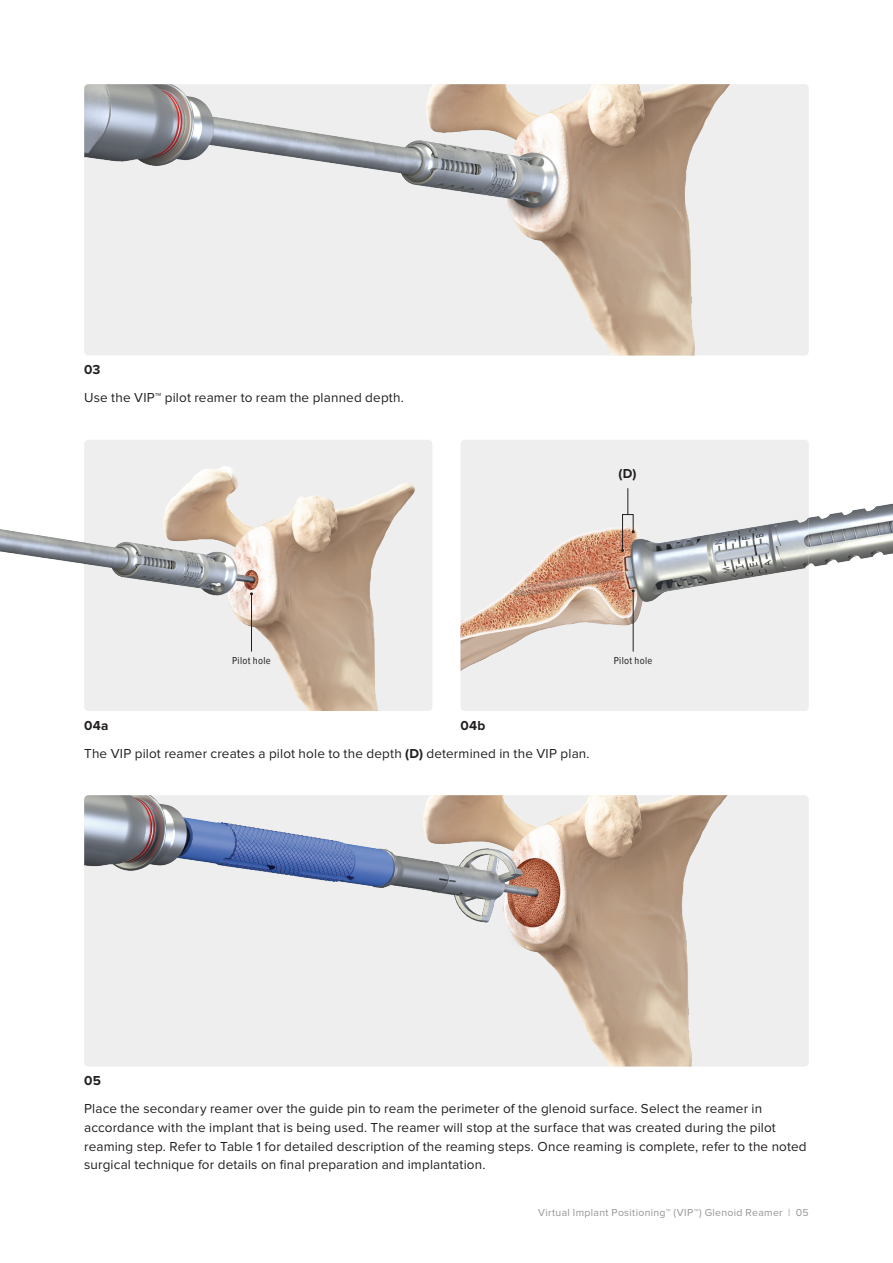
<style>
.page{position:relative;width:893px;height:1263px;background:#fff}
.page>*{position:absolute;margin:0;border:0;box-sizing:border-box;transform-origin:0 0}
.t1{font:13.5px/18.8px "Proxima Nova";letter-spacing:.01em;color:#231f20}
.t2{font:700 13.5px "Proxima Nova";letter-spacing:.01em;color:#231f20}
.t3{font:10.5px "Proxima Nova";letter-spacing:.03em;color:#939598}
.t4{font:10.5px "Proxima Nova Cond";letter-spacing:.03em;color:#231f20}
.s1{font-weight:700}
</style>
<div class="page">
<img style="left:84px;top:84px;width:725px;height:271px">
<img style="left:84px;top:795px;width:725px;height:271px">
<img style="left:0;top:440px;width:432px;height:271px">
<img style="left:460px;top:440px;width:433px;height:271px">
<svg style="left:621px;top:488px;width:14px;height:64px"></svg>
<hr style="left:633px;top:591px;width:1px;height:60px;background:#231f20">
<hr style="left:251px;top:594px;width:1px;height:57px;background:#231f20">
<p class="t2" style="left:84px;top:362px;width:18px">03</p>
<p class="t1" style="left:84px;top:389px;width:321px">Use the VIP™ pilot reamer to ream the planned depth.</p>
<p class="t2" style="left:619px;top:466px;width:19px">(D)</p>
<p class="t4" style="left:232px;top:655px;width:40px">Pilot hole</p>
<p class="t4" style="left:614px;top:655px;width:40px">Pilot hole</p>
<p class="t1" style="left:84px;top:711px;width:507px;line-height:28px;text-indent:376px"><span class="s1">04b<br></span>The VIP pilot reamer creates a pilot hole to the depth <span class="s1">(D)</span> determined in the VIP plan.</p>
<p class="t2" style="left:84px;top:717px;width:26px">04a</p>
<p class="t2" style="left:84px;top:1073px;width:18px">05</p>
<p class="t1" style="left:84px;top:1100px;width:724px">Place the secondary reamer over the guide pin to ream the perimeter of the glenoid surface. Select the reamer in accordance with the implant that is being used. The reamer will stop at the surface that was created during the pilot reaming step. Refer to Table 1 for detailed description of the reaming steps. Once reaming is complete, refer to the noted surgical technique for details on final preparation and implantation.</p>
<p class="t3" style="left:538px;top:1207px;width:272px">Virtual Implant Positioning™ (VIP™) Glenoid Reamer | 05</p>
</div>
